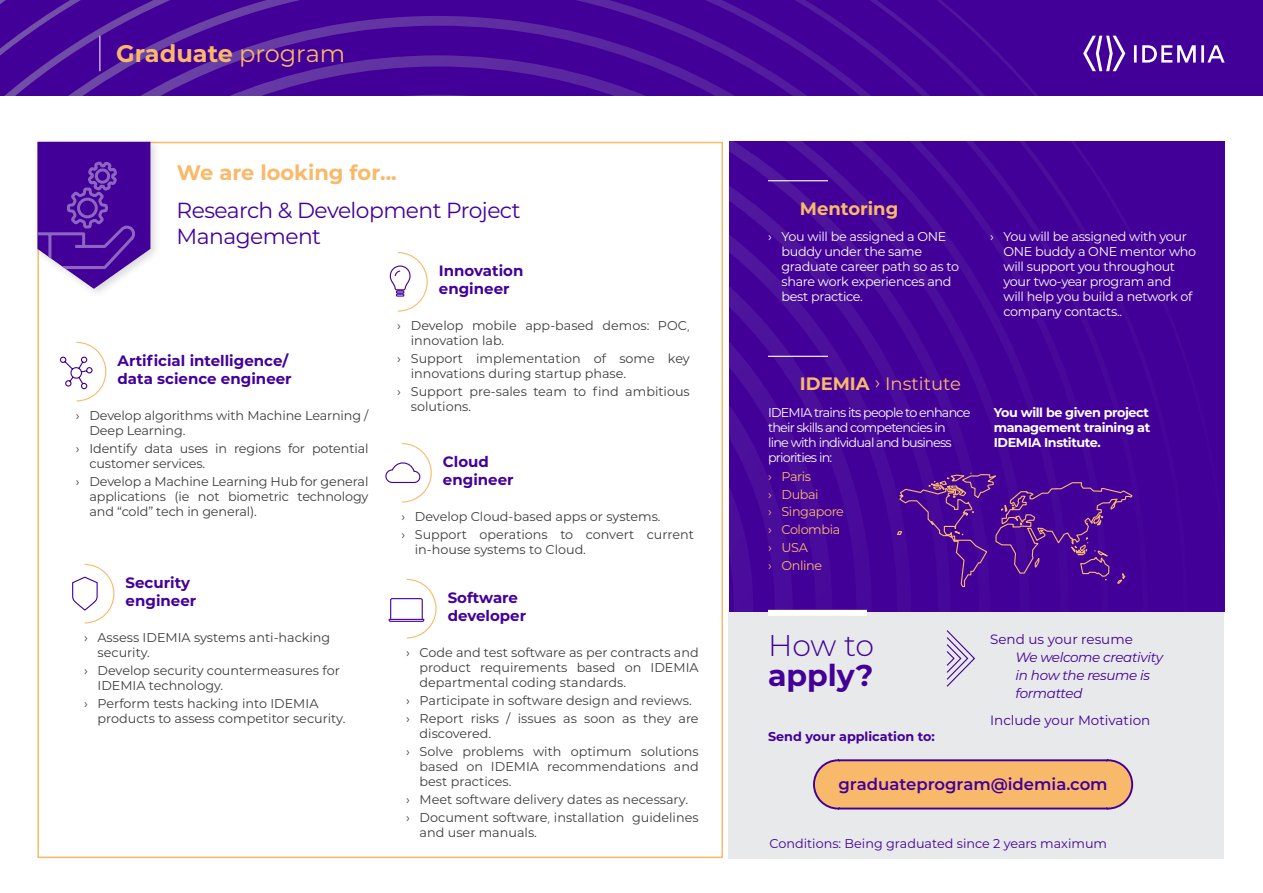
<style>
.page{position:relative;width:1263px;height:893px;background:#fff}
.page>*{position:absolute;margin:0;border:0;box-sizing:border-box;transform-origin:0 0}
.t1{font:700 30px/30px "IDEMIA";color:#430099}
.t2{font:700 24px "IDEMIA";color:#f9b96a}
.Texte{font:21.75px/26.1px "IDEMIA";letter-spacing:-.025em;color:#430099}
.Texte-2{font:700 21px "IDEMIA";color:#f9b96a}
.t3{font:18px "IDEMIA";color:#f9b96a}
.t4{font:700 18px "IDEMIA";color:#f9b96a}
.t5{font:600 16.5px "IDEMIA";color:#430099}
.t6{font:700 15px/18px "IDEMIA";color:#430099}
.t7{font:italic 13.5px/18px "IDEMIA";letter-spacing:-.025em;color:#430099}
.t8{font:13.5px "IDEMIA";color:#430099}
.t9{font:12.75px/15px "IDEMIA";color:#3c3c3b}
.t10{font:12.75px/15px "IDEMIA";letter-spacing:-.025em;color:#fff}
.t11{font:12.75px/15px "IDEMIA";letter-spacing:-.06em;color:#fff}
.t12{font:700 12.75px/15px "IDEMIA";letter-spacing:-.03em;color:#fff;text-align:justify}
.t13{font:12.75px "IDEMIA";color:#430099}
.t14{font:12.75px "IDEMIA";letter-spacing:-.03em;color:#f9b96a}
.t15{font:700 12.75px "IDEMIA";color:#430099}
.s1{font-weight:400}
.s2{font-weight:700}
.s3{font-weight:300}
</style>
<div class="page">
<svg style="left:72px;top:563px;width:43px;height:61px"></svg>
<svg style="left:59px;top:341px;width:48px;height:61px"></svg>
<svg style="left:389px;top:252px;width:39px;height:60px"></svg>
<svg style="left:385px;top:443px;width:47px;height:60px"></svg>
<svg style="left:388px;top:578px;width:49px;height:61px"></svg>
<div style="left:1187px;top:142px;width:38px;height:470px;background:#430099"></div>
<div style="left:1148px;top:142px;width:39px;height:470px;background:#430099"></div>
<div style="left:1108px;top:142px;width:40px;height:470px;background:#430099"></div>
<div style="left:1069px;top:142px;width:39px;height:470px;background:#430099"></div>
<svg style="left:1029px;top:142px;width:40px;height:470px;background:#430199"></svg>
<svg style="left:990px;top:142px;width:39px;height:470px;background:#440199"></svg>
<svg style="left:950px;top:142px;width:40px;height:470px;background:#440299"></svg>
<svg style="left:911px;top:142px;width:39px;height:470px;background:#440399"></svg>
<svg style="left:729px;top:142px;width:182px;height:470px;background:#450499"></svg>
<svg style="left:729px;top:174px;width:143px;height:438px;background:#450599"></svg>
<svg style="left:729px;top:213px;width:103px;height:399px;background:#46069a"></svg>
<div style="left:728px;top:612px;width:496px;height:246px;background:#e7e9ea"></div>
<hr style="left:768px;top:356px;width:60px;height:1px;background:#fff">
<svg style="left:896px;top:472px;width:238px;height:116px;background:#500e95"></svg>
<hr style="left:768px;top:180px;width:60px;height:1px;background:#fff">
<div style="left:768px;top:610px;width:99px;height:6px;background:#fff"></div>
<svg style="left:813px;top:759px;width:321px;height:51px;background:#e9ac74"></svg>
<svg style="left:946px;top:630px;width:29px;height:57px"></svg>
<div style="left:0;top:0;width:1263px;height:96px;background:#430099"></div>
<svg style="left:0;top:0;width:1038px;height:96px"></svg>
<svg style="left:0;top:16px;width:1029px;height:80px"></svg>
<svg style="left:0;top:55px;width:990px;height:41px"></svg>
<svg style="left:1083px;top:36px;width:42px;height:35px"></svg>
<svg style="left:1134px;top:45px;width:91px;height:18px"></svg>
<hr style="left:100px;top:36px;width:1px;height:35px;background:#fff">
<div style="left:32px;top:137px;width:129px;height:162px;background:#000;opacity:.16"></div>
<svg style="left:37px;top:142px;width:113px;height:147px;background:#642da9"></svg>
<svg style="left:875px;top:381px;width:4px;height:7px"></svg>
<p class="t2" style="left:116px;top:36px;width:231px">Graduate <span class="s1">program</span></p>
<p class="Texte-2" style="left:177px;top:158px;width:221px">We are looking for...</p>
<p class="Texte" style="left:177px;top:196px;width:346px">Research &amp; Development Project<br>Management</p>
<p class="t6" style="left:118px;top:351px;width:176px">Artificial intelligence/ data science engineer</p>
<p class="t9" style="left:89px;top:407px;width:281px;text-indent:-14px">› Develop algorithms with Machine Learning /<br>Deep Learning.</p>
<p class="t9" style="left:89px;top:440px;width:281px;text-indent:-14px">› Identify data uses in regions for potential customer services.</p>
<p class="t9" style="left:89px;top:473px;width:281px;text-align:justify;text-indent:-14px">› Develop a Machine Learning Hub for general applications (ie not biometric technology and “cold” tech in general).</p>
<p class="t6" style="left:126px;top:573px;width:72px">Security engineer</p>
<p class="t9" style="left:98px;top:629px;width:234px;text-indent:-14px">› Assess IDEMIA systems anti-hacking security.</p>
<p class="t9" style="left:98px;top:662px;width:244px;text-indent:-14px">› Develop security countermeasures for<br>IDEMIA technology.</p>
<p class="t9" style="left:98px;top:695px;width:249px;text-indent:-14px">› Perform tests hacking into IDEMIA products to assess competitor security.</p>
<p class="t6" style="left:439px;top:261px;width:86px">Innovation engineer</p>
<p class="t9" style="left:411px;top:317px;width:281px;text-indent:-14px">› Develop mobile app-based demos: POC, innovation lab.</p>
<p class="t9" style="left:411px;top:350px;width:280px;text-indent:-14px">› Support implementation of some key innovations during startup phase.</p>
<p class="t9" style="left:411px;top:383px;width:281px;text-indent:-14px">› Support pre-sales team to find ambitious solutions.</p>
<p class="t6" style="left:443px;top:452px;width:72px">Cloud engineer</p>
<p class="t9" style="left:401px;top:508px;width:261px">› Develop Cloud-based apps or systems.</p>
<p class="t9" style="left:415px;top:526px;width:281px;text-indent:-14px">› Support operations to convert current in-house systems to Cloud.</p>
<p class="t6" style="left:448px;top:588px;width:80px">Software developer</p>
<p class="t9" style="left:420px;top:644px;width:281px;text-align:justify;text-indent:-14px">› Code and test software as per contracts and product requirements based on IDEMIA departmental coding standards.</p>
<p class="t9" style="left:406px;top:692px;width:287px">› Participate in software design and reviews.</p>
<p class="t9" style="left:420px;top:710px;width:280px;text-indent:-14px">› Report risks / issues as soon as they are discovered.</p>
<p class="t9" style="left:420px;top:743px;width:281px;text-align:justify;text-indent:-14px">› Solve problems with optimum solutions based on IDEMIA recommendations and best practices.</p>
<p class="t9" style="left:406px;top:791px;width:283px">› Meet software delivery dates as necessary.</p>
<p class="t9" style="left:420px;top:809px;width:280px;text-indent:-14px">› Document software, installation guidelines and user manuals.</p>
<p class="t4" style="left:800px;top:196px;width:100px">Mentoring</p>
<p class="t10" style="left:781px;top:229px;width:179px;text-indent:-14px">› You will be assigned a ONE buddy under the same graduate career path so as to share work experiences and best practice.</p>
<p class="t10" style="left:1003px;top:229px;width:194px;text-indent:-14px">› You will be assigned with your<br>ONE buddy a ONE mentor who will support you throughout your two-year program and<br>will help you build a network of company contacts..</p>
<p class="t3" style="left:800px;top:372px;width:163px"><span class="s2">IDEMIA</span> Institute</p>
<p class="t11" style="left:768px;top:404px;width:204px">IDEMIA trains its people to enhance their skills and competencies in<br>line with individual and business priorities in:</p>
<p class="t14" style="left:768px;top:468px;width:45px">› Paris</p>
<p class="t14" style="left:768px;top:485px;width:52px">› Dubai</p>
<p class="t14" style="left:768px;top:503px;width:77px">› Singapore</p>
<p class="t14" style="left:768px;top:521px;width:74px">› Colombia</p>
<p class="t14" style="left:768px;top:539px;width:41px">› USA</p>
<p class="t14" style="left:768px;top:556px;width:56px">› Online</p>
<p class="t12" style="left:994px;top:404px;width:158px">You will be given project management training at IDEMIA Institute.</p>
<p class="t8" style="left:990px;top:630px;width:144px">Send us your resume</p>
<p class="t7" style="left:1016px;top:648px;width:149px">We welcome creativity in how the resume is formatted</p>
<p class="t8" style="left:990px;top:710px;width:162px">Include your Motivation</p>
<p class="t1" style="left:768px;top:628px;width:108px"><span class="s3">How to </span>apply?</p>
<p class="t15" style="left:768px;top:727px;width:168px">Send your application to:</p>
<p class="t5" style="left:838px;top:773px;width:271px">graduateprogram@idemia.com</p>
<p class="t13" style="left:769px;top:834px;width:339px">Conditions: Being graduated since 2 years maximum</p>
</div>
